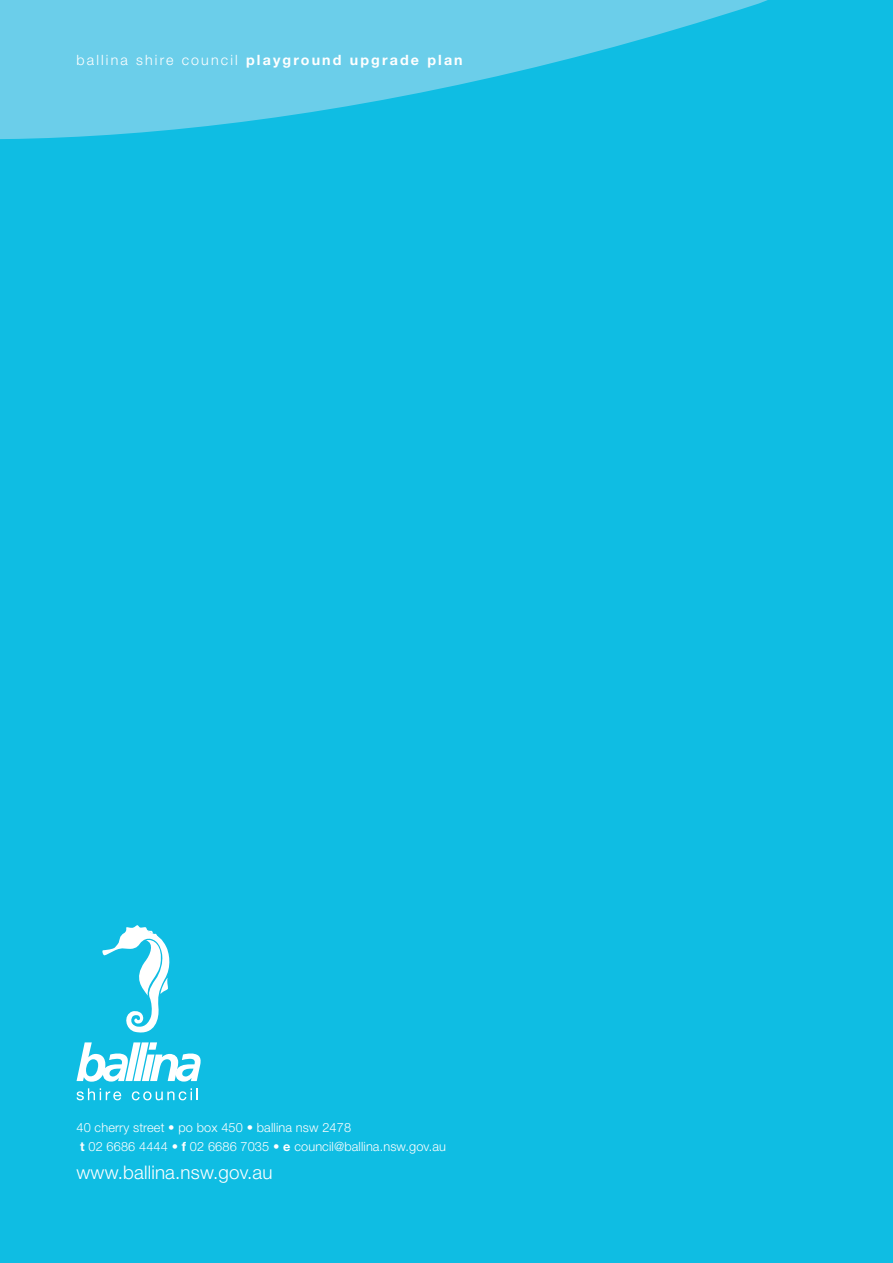
<style>
.page{position:relative;width:893px;height:1263px;background:#0fbde3}
.page>*{position:absolute;margin:0;border:0;box-sizing:border-box;transform-origin:0 0}
.t1{font:300 18.75px "Helvetica Neue LT Std";letter-spacing:.01em;color:#fff}
.t2{font:700 14.25px "Helvetica Neue LT Std";letter-spacing:.15em;color:#fff}
.t3{font:300 12.75px "Helvetica Neue LT Std";letter-spacing:.01em;color:#fff}
.s1{font-weight:300}
.s2{font-weight:700}
</style>
<div class="page">
<svg style="left:0;top:0;width:768px;height:139px;fill:#6bceea"></svg>
<svg style="left:77px;top:1088px;width:44px;height:12px"></svg>
<svg style="left:132px;top:1088px;width:66px;height:12px"></svg>
<svg style="left:77px;top:1042px;width:124px;height:40px"></svg>
<svg style="left:102px;top:925px;width:68px;height:108px"></svg>
<p class="t2" style="left:77px;top:52px;width:388px"><span class="s1">ballina shire council</span> playground upgrade plan</p>
<p class="t3" style="left:77px;top:1119px;width:276px">40 cherry street • po box 450 • ballina nsw 2478</p>
<p class="t3" style="left:80px;top:1139px;width:367px"><span class="s2">t</span> 02 6686 4444 • <span class="s2">f</span> 02 6686 7035 • <span class="s2">e</span> council@ballina.nsw.gov.au</p>
<p class="t1" style="left:77px;top:1161px;width:198px">www.ballina.nsw.gov.au</p>
</div>
